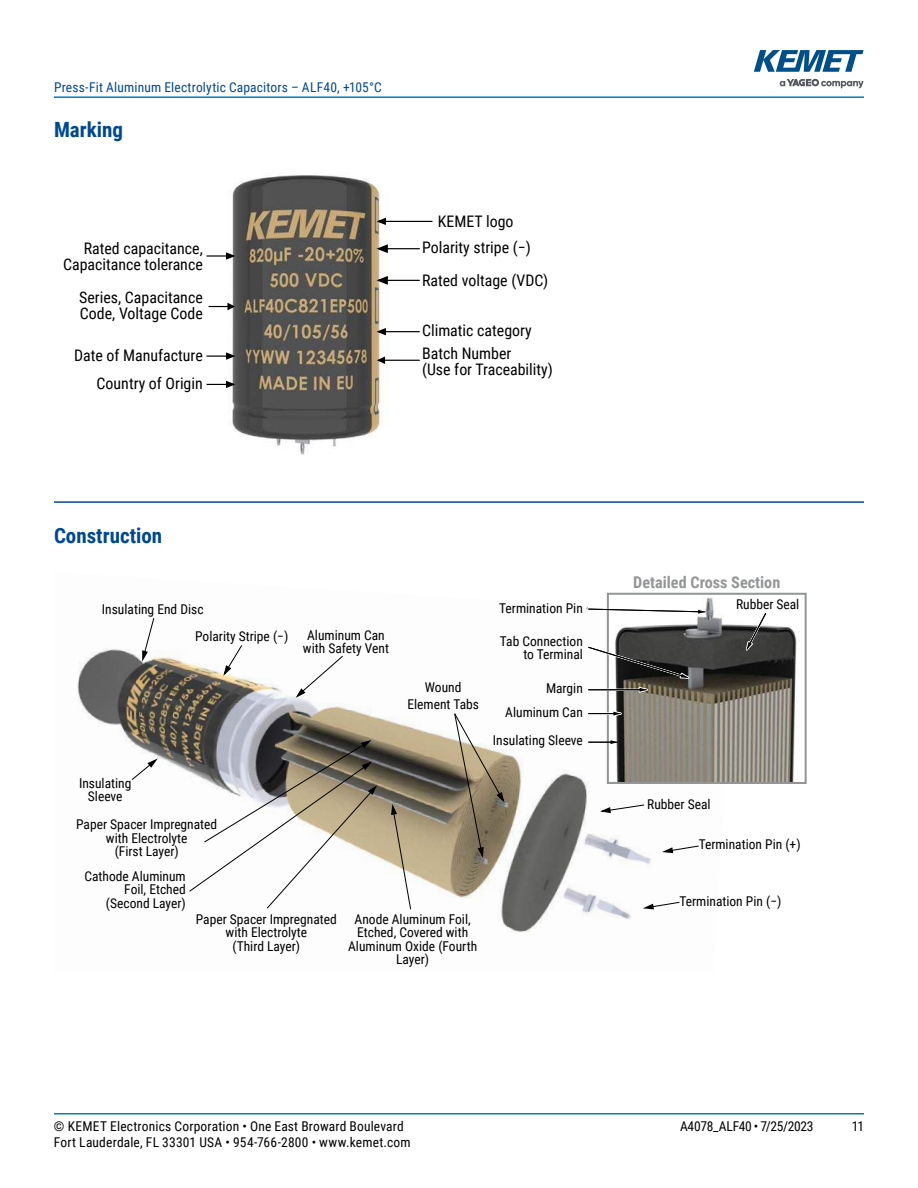
<style>
.page{position:relative;width:918px;height:1188px;background:#fff}
.page>*{position:absolute;margin:0;border:0;box-sizing:border-box;transform-origin:0 0}
.t1{font:700 21px "Roboto Condensed";color:#004990}
.t2{font:700 16.2px "Roboto Condensed";color:#939597}
.t3{font:15.9px/15.9px "Roboto Condensed";color:#000;text-align:right}
.t4{font:13.5px/13.5px "Roboto Condensed";color:#000;text-align:center}
.t5{font:13.5px "Roboto Condensed";letter-spacing:.01em;color:#004990}
.t6{font:13.5px "Roboto Condensed";letter-spacing:-.02em;color:#000}
</style>
<div class="page">
<hr style="left:54px;top:1113px;width:810px;height:2px;background:#007cc2">
<hr style="left:54px;top:96px;width:810px;height:2px;background:#007cc2">
<svg style="left:780px;top:79px;width:84px;height:9px"></svg>
<svg style="left:754px;top:50px;width:110px;height:22px"></svg>
<hr style="left:54px;top:501px;width:810px;height:2px;background:#004990">
<img style="left:206px;top:174px;width:227px;height:281px">
<hr style="left:207px;top:255px;width:20px;height:2px;background:#000">
<svg style="left:225px;top:251px;width:13px;height:10px"></svg>
<hr style="left:385px;top:221px;width:48px;height:1px;background:#000">
<svg style="left:374px;top:217px;width:13px;height:9px"></svg>
<hr style="left:387px;top:280px;width:33px;height:1px;background:#000">
<svg style="left:374px;top:275px;width:15px;height:11px"></svg>
<hr style="left:387px;top:248px;width:33px;height:1px;background:#000">
<svg style="left:374px;top:243px;width:15px;height:11px"></svg>
<svg style="left:209px;top:302px;width:28px;height:10px"></svg>
<hr style="left:385px;top:331px;width:35px;height:1px;background:#000">
<svg style="left:374px;top:327px;width:13px;height:10px"></svg>
<hr style="left:384px;top:360px;width:36px;height:1px;background:#000">
<svg style="left:375px;top:356px;width:11px;height:9px"></svg>
<svg style="left:207px;top:352px;width:31px;height:9px"></svg>
<svg style="left:207px;top:380px;width:31px;height:9px"></svg>
<img style="left:77px;top:592px;width:659px;height:340px">
<svg style="left:662px;top:845px;width:38px;height:8px"></svg>
<svg style="left:222px;top:644px;width:21px;height:34px"></svg>
<svg style="left:294px;top:655px;width:50px;height:44px"></svg>
<svg style="left:453px;top:712px;width:53px;height:148px"></svg>
<svg style="left:598px;top:804px;width:47px;height:10px"></svg>
<svg style="left:142px;top:617px;width:13px;height:45px"></svg>
<svg style="left:131px;top:758px;width:27px;height:23px"></svg>
<svg style="left:643px;top:901px;width:38px;height:8px"></svg>
<svg style="left:390px;top:802px;width:22px;height:108px"></svg>
<svg style="left:188px;top:739px;width:191px;height:171px"></svg>
<img style="left:610px;top:596px;width:187px;height:185px">
<div style="left:607px;top:593px;width:200px;height:191px;border:2px solid #939597"></div>
<svg style="left:586px;top:607px;width:119px;height:7px"></svg>
<svg style="left:588px;top:740px;width:30px;height:4px"></svg>
<svg style="left:586px;top:645px;width:110px;height:49px"></svg>
<svg style="left:588px;top:709px;width:41px;height:9px"></svg>
<svg style="left:743px;top:610px;width:26px;height:46px"></svg>
<p class="t5" style="left:54px;top:82px;width:329px">Press-Fit Aluminum Electrolytic Capacitors – ALF40, +105°C</p>
<h1 class="t1" style="left:54px;top:115px;width:71px">Marking</h1>
<p class="t3" style="left:63px;top:242px;width:141px">Rated capacitance,<br>Capacitance tolerance</p>
<p class="t3" style="left:79px;top:291px;width:125px;text-align:left">Series, Capacitance<br>Code, Voltage Code</p>
<p class="t3" style="left:74px;top:342px;width:130px;line-height:28.3px">Date of Manufacture<br>Country of Origin</p>
<p class="t3" style="left:438px;top:214px;width:77px">KEMET logo</p>
<p class="t3" style="left:422px;top:241px;width:110px">Polarity stripe (−)</p>
<p class="t3" style="left:422px;top:274px;width:128px">Rated voltage (VDC)</p>
<p class="t3" style="left:422px;top:321px;width:111px;line-height:22.2px;text-align:left">Climatic category<br>Batch Number</p>
<p class="t3" style="left:422px;top:362px;width:132px">(Use for Traceability)</p>
<h1 class="t1" style="left:54px;top:521px;width:110px">Construction</h1>
<p class="t4" style="left:102px;top:603px;width:103px">Insulating End Disc</p>
<p class="t4" style="left:195px;top:631px;width:95px">Polarity Stripe (−)</p>
<p class="t4" style="left:303px;top:629px;width:88px">Aluminum Can with Safety Vent</p>
<p class="t4" style="left:79px;top:777px;width:54px">Insulating<br>Sleeve</p>
<p class="t4" style="left:76px;top:819px;width:143px">Paper Spacer Impregnated with Electrolyte<br>(First Layer)</p>
<p class="t4" style="left:84px;top:870px;width:103px;text-align:right">Cathode Aluminum<br>Foil, Etched (Second Layer)</p>
<p class="t4" style="left:499px;top:602px;width:85px">Termination Pin</p>
<p class="t4" style="left:500px;top:635px;width:84px;text-align:right">Tab Connection to Terminal</p>
<p class="t4" style="left:407px;top:680px;width:73px;line-height:16.2px">Wound<br>Element Tabs</p>
<p class="t4" style="left:546px;top:682px;width:38px">Margin</p>
<p class="t4" style="left:493px;top:699px;width:92px;line-height:28.3px;text-align:right">Aluminum Can<br>Insulating Sleeve</p>
<p class="t4" style="left:196px;top:913px;width:143px">Paper Spacer Impregnated with Electrolyte<br>(Third Layer)</p>
<p class="t4" style="left:348px;top:913px;width:131px">Anode Aluminum Foil,<br>Etched, Covered with<br>Aluminum Oxide (Fourth<br>Layer)</p>
<p class="t2" style="left:633px;top:573px;width:149px">Detailed Cross Section</p>
<p class="t4" style="left:736px;top:599px;width:65px">Rubber Seal</p>
<p class="t4" style="left:647px;top:799px;width:65px">Rubber Seal</p>
<p class="t4" style="left:699px;top:839px;width:103px">Termination Pin (+)</p>
<p class="t4" style="left:679px;top:895px;width:104px">Termination Pin (−)</p>
<p class="t4" style="left:54px;top:1120px;width:351px">© KEMET Electronics Corporation • One East Broward Boulevard</p>
<p class="t6" style="left:680px;top:1120px;width:135px">A4078_ALF40 • 7/25/2023</p>
<p class="t4" style="left:852px;top:1120px;width:14px">11</p>
<p class="t4" style="left:54px;top:1136px;width:358px">Fort Lauderdale, FL 33301 USA • 954-766-2800 • www.kemet.com</p>
</div>
